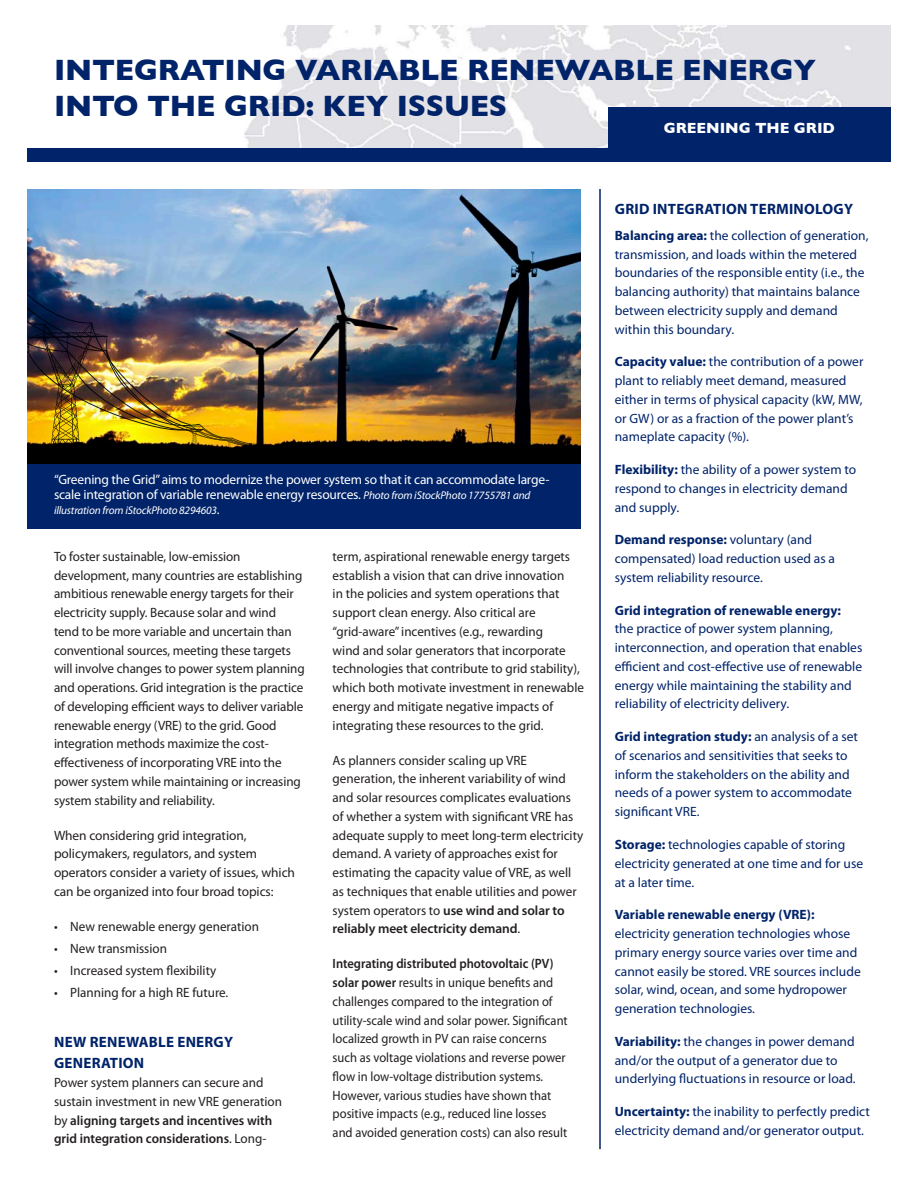
<style>
.page{position:relative;width:918px;height:1188px;background:#fff}
.page>*{position:absolute;margin:0;border:0;box-sizing:border-box;transform-origin:0 0}
.t1{font:700 30px/36px "Gill Sans";letter-spacing:-.005em;color:#002369}
.subhead{font:700 15px/21px "Myriad Pro";letter-spacing:.015em;color:#002369}
.t2{font:700 15px "Gill Sans";letter-spacing:-.005em;color:#fff}
.Body_Copy{font:13.5px/18.8px "Myriad Pro";color:#231f20}
.sidebar_body_text{font:13.5px/18.8px "Myriad Pro";color:#002369}
.Body_Copy-2{font:13.5px/18.8px "Myriad Pro";color:#231f20;scale:.93 1}
.Photo_caption{font:13.5px/15px "Myriad Pro";letter-spacing:-.015em;color:#fff}
.Photo_caption-2{font:italic 11.25px "Myriad Pro";letter-spacing:-.015em;color:#fff}
.s1{font-style:italic;font-size:11.25px}
.s2{font-style:normal;font-size:13.5px}
.s3{font-weight:600}
.s4{font-weight:700}
</style>
<div class="page">
<img style="left:244px;top:26px;width:647px;height:122px">
<div style="left:27px;top:148px;width:864px;height:14px;background:#002369"></div>
<div style="left:608px;top:107px;width:283px;height:41px;background:#002369"></div>
<hr style="left:599px;top:189px;width:2px;height:960px;background:#002369">
<div style="left:27px;top:463px;width:553px;height:66px;background:#002369"></div>
<img style="left:27px;top:189px;width:554px;height:274px">
<img style="left:27px;top:274px;width:232px;height:173px">
<h1 class="t1" style="left:54px;top:52px;width:764px">INTEGRATING VARIABLE RENEWABLE ENERGY<br>INTO THE GRID: KEY ISSUES</h1>
<p class="t2" style="left:664px;top:119px;width:173px">GREENING THE GRID</p>
<p class="Photo_caption" style="left:54px;top:472px;width:497px">“Greening the Grid” aims to modernize the power system so that it can accommodate large&shy;scale integration of variable renewable energy resources. <span class="s1">Photo from iStockPhoto 17755781 and</span></p>
<p class="Photo_caption-2" style="left:54px;top:504px;width:167px">illustration from iStockPhoto 8294603<span class="s2">.</span></p>
<p class="Body_Copy" style="left:54px;top:547px;width:252px">To foster sustainable, low-emission development, many countries are establishing ambitious renewable energy targets for their electricity supply. Because solar and wind tend to be more variable and uncertain than conventional sources, meeting these targets will involve changes to power system planning and operations. Grid integration is the practice of developing efficient ways to deliver variable renewable energy (VRE) to the grid. Good integration methods maximize the cost&shy;effectiveness of incorporating VRE into the power system while maintaining or increasing system stability and reliability.</p>
<p class="Body_Copy" style="left:54px;top:826px;width:243px">When considering grid integration, policymakers, regulators, and system operators consider a variety of issues, which can be organized into four broad topics:</p>
<p class="Body_Copy" style="left:54px;top:917px;width:206px">• New renewable energy generation</p>
<p class="Body_Copy" style="left:54px;top:939px;width:114px">• New transmission</p>
<p class="Body_Copy" style="left:54px;top:961px;width:164px">• Increased system flexibility</p>
<p class="Body_Copy" style="left:54px;top:983px;width:176px">• Planning for a high RE future.</p>
<p class="subhead" style="left:54px;top:1031px;width:181px">NEW RENEWABLE ENERGY<br>GENERATION</p>
<p class="Body_Copy" style="left:54px;top:1073px;width:230px">Power system planners can secure and sustain investment in new VRE generation by <span class="s3">aligning targets and incentives with grid integration considerations</span>. Long-</p>
<p class="Body_Copy" style="left:333px;top:547px;width:253px">term, aspirational renewable energy targets establish a vision that can drive innovation<br>in the policies and system operations that support clean energy. Also critical are “grid-aware” incentives (e.g., rewarding<br>wind and solar generators that incorporate technologies that contribute to grid stability), which both motivate investment in renewable energy and mitigate negative impacts of integrating these resources to the grid.</p>
<p class="Body_Copy" style="left:333px;top:751px;width:252px">As planners consider scaling up VRE generation, the inherent variability of wind and solar resources complicates evaluations of whether a system with significant VRE has adequate supply to meet long-term electricity demand. A variety of approaches exist for estimating the capacity value of VRE, as well as techniques that enable utilities and power system operators to <span class="s3">use wind and solar to reliably meet electricity demand</span>.</p>
<p class="Body_Copy-2" style="left:333px;top:954px;width:254px"><span class="s3">Integrating distributed photovoltaic (PV) solar power</span> results in unique benefits and challenges compared to the integration of utility-scale wind and solar power. Significant localized growth in PV can raise concerns such as voltage violations and reverse power flow in low-voltage distribution systems.<br>However, various studies have shown that positive impacts (e.g., reduced line losses and avoided generation costs) can also result</p>
<p class="subhead" style="left:615px;top:198px;width:240px">GRID INTEGRATION TERMINOLOGY</p>
<p class="sidebar_body_text" style="left:615px;top:226px;width:255px"><span class="s4">Balancing area:</span> the collection of generation, transmission, and loads within the metered boundaries of the responsible entity (i.e., the balancing authority) that maintains balance between electricity supply and demand within this boundary.</p>
<p class="sidebar_body_text" style="left:615px;top:352px;width:250px"><span class="s4">Capacity value:</span> the contribution of a power plant to reliably meet demand, measured either in terms of physical capacity (kW, MW, or GW) or as a fraction of the power plant’s nameplate capacity (%).</p>
<p class="sidebar_body_text" style="left:615px;top:460px;width:243px"><span class="s4">Flexibility:</span> the ability of a power system to respond to changes in electricity demand and supply.</p>
<p class="sidebar_body_text" style="left:615px;top:530px;width:222px"><span class="s4">Demand response:</span> voluntary (and compensated) load reduction used as a system reliability resource.</p>
<p class="sidebar_body_text" style="left:615px;top:601px;width:249px"><span class="s4">Grid integration of renewable energy: </span>the practice of power system planning, interconnection, and operation that enables efficient and cost-effective use of renewable energy while maintaining the stability and reliability of electricity delivery.</p>
<p class="sidebar_body_text" style="left:615px;top:727px;width:245px"><span class="s4">Grid integration study:</span> an analysis of a set of scenarios and sensitivities that seeks to inform the stakeholders on the ability and needs of a power system to accommodate significant VRE.</p>
<p class="sidebar_body_text" style="left:615px;top:835px;width:250px"><span class="s4">Storage:</span> technologies capable of storing electricity generated at one time and for use at a later time.</p>
<p class="sidebar_body_text" style="left:615px;top:905px;width:248px"><span class="s4">Variable renewable energy (VRE): </span>electricity generation technologies whose primary energy source varies over time and cannot easily be stored. VRE sources include solar, wind, ocean, and some hydropower generation technologies.</p>
<p class="sidebar_body_text" style="left:615px;top:1032px;width:242px"><span class="s4">Variability:</span> the changes in power demand and/or the output of a generator due to underlying fluctuations in resource or load.</p>
<p class="sidebar_body_text" style="left:615px;top:1102px;width:257px"><span class="s4">Uncertainty:</span> the inability to perfectly predict electricity demand and/or generator output.</p>
</div>
